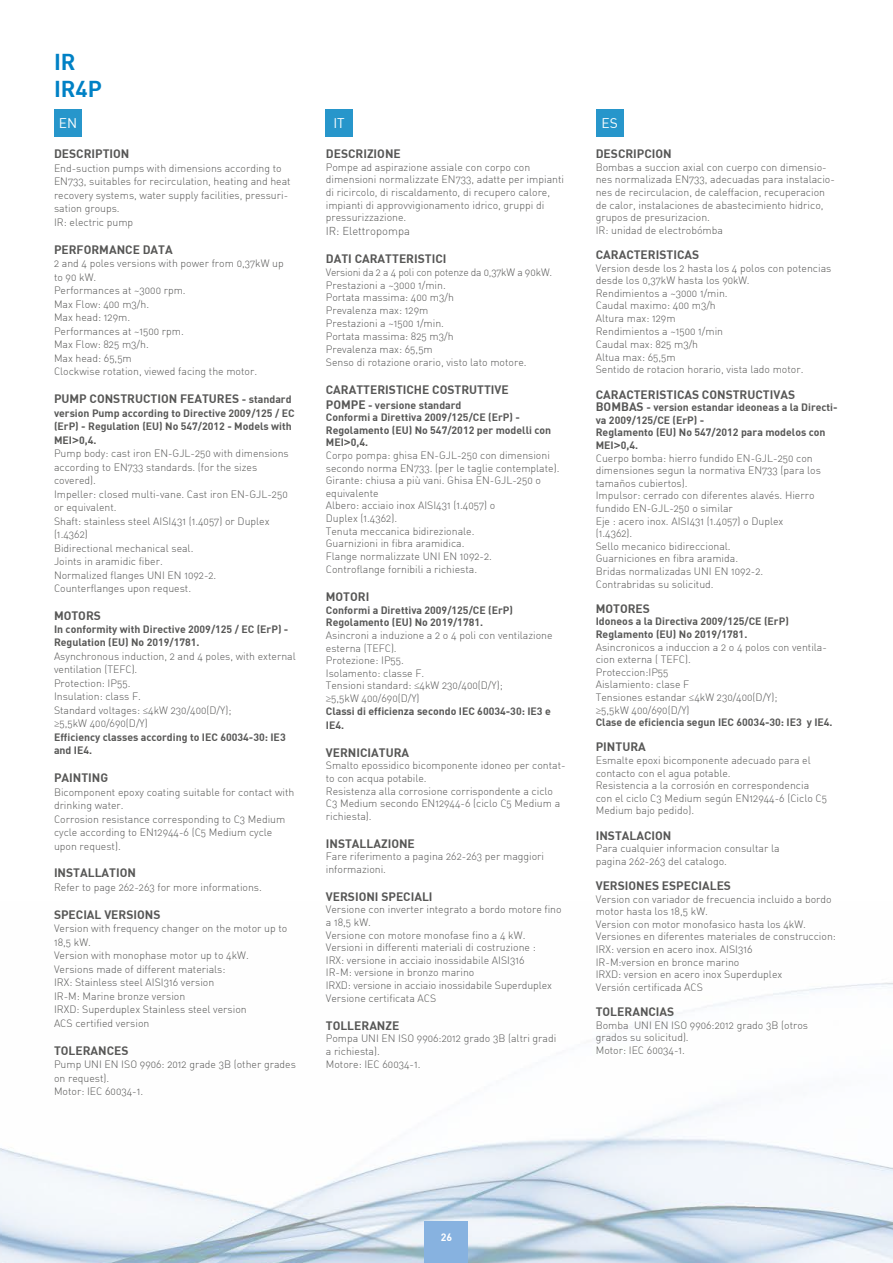
<style>
.page{position:relative;width:893px;height:1263px;background:#fff}
.page>*{position:absolute;margin:0;border:0;box-sizing:border-box;transform-origin:0 0}
.t1{font:22.5px/27px "DIN Bold";color:#0081c5}
.t2{font:13.8px "DIN";color:#fff}
.t3{font:12px "DIN Bold";color:#575756}
.t4{font:11.25px "DIN Light Alternate";color:#575756}
.t5{font:10.5px/12.6px "DIN Light Alternate";color:#575756}
.t6{font:10.5px/12.6px "DIN Bold";color:#575756}
.t7{font:10.5px "DIN Bold";color:#fff}
.s1{font-size:10.5px}
.s2{font-family:"Gill Sans";font-weight:700}
.s3{font-family:"Gill Sans Std";font-weight:300}
.s4{font-size:12px}
</style>
<div class="page">
<img style="left:0;top:982px;width:893px;height:281px">
<div style="left:425px;top:1221px;width:43px;height:42px;background:#87b2e0"></div>
<div style="left:325px;top:109px;width:28px;height:28px;background:#2796cb"></div>
<div style="left:54px;top:109px;width:28px;height:28px;background:#2796cb"></div>
<div style="left:596px;top:109px;width:28px;height:28px;background:#2796cb"></div>
<h1 class="t1" style="left:54px;top:48px;width:49px">IR<br>IR4P</h1>
<h2 class="t2" style="left:59px;top:114px;width:20px">EN</h2>
<h2 class="t2" style="left:333px;top:114px;width:13px">IT</h2>
<h2 class="t2" style="left:601px;top:114px;width:18px">ES</h2>
<p class="t3" style="left:54px;top:146px;width:77px">DESCRIPTION</p>
<p class="t5" style="left:54px;top:161px;width:238px;line-height:13.5px">End-suction pumps with dimensions according to EN733, suitables for recirculation, heating and heat recovery systems, water supply facilities, pressuri&shy;sation groups.<br>IR: electric pump</p>
<p class="t3" style="left:54px;top:241px;width:120px">PERFORMANCE DATA</p>
<p class="t5" style="left:54px;top:257px;width:231px;line-height:13.5px">2 and 4 poles versions with power from 0,37kW up to 90 kW.<br>Performances at ~3000 rpm.<br>Max Flow: 400 m3/h.<br>Max head: 129m.<br>Performances at ~1500 rpm.<br>Max Flow: 825 m3/h.<br>Max head: 65,5m<br>Clockwise rotation, viewed facing the motor.</p>
<p class="t3" style="left:54px;top:391px;width:239px">PUMP CONSTRUCTION FEATURES <span class="s1">- standard</span></p>
<p class="t6" style="left:54px;top:406px;width:242px;line-height:13.5px">version Pump according to Directive 2009/125 / EC (ErP) - Regulation (EU) No 547/2012 - Models with<br>MEI<span class="s2">&gt;</span>0,4.</p>
<p class="t5" style="left:54px;top:446px;width:236px;line-height:13.5px">Pump body: cast iron EN-GJL-250 with dimensions according to EN733 standards. (for the sizes covered).<br>Impeller: closed multi-vane. Cast iron EN-GJL-250 or equivalent.<br>Shaft: stainless steel AISI431 (1.4057) or Duplex (1.4362)<br>Bidirectional mechanical seal.<br>Joints in aramidic fiber.<br>Normalized flanges UNI EN 1092-2.<br>Counterflanges upon request.</p>
<p class="t3" style="left:54px;top:608px;width:48px">MOTORS</p>
<p class="t6" style="left:54px;top:622px;width:236px;line-height:13.5px">In conformity with Directive 2009/125 / EC (ErP) -<br>Regulation (EU) No 2019/1781.</p>
<p class="t5" style="left:54px;top:649px;width:243px;line-height:13.5px">Asynchronous induction, 2 and 4 poles, with external ventilation (TEFC).<br>Protection: IP55.<br>Insulation: class F.<br>Standard voltages: <span class="s3">≤</span>4kW 230/400(D/Y);<br><span class="s3">≥</span>5,5kW 400/690(D/Y)</p>
<p class="t6" style="left:54px;top:730px;width:233px;line-height:13.5px">Efficiency classes according to IEC 60034-30: IE3 and IE4.</p>
<p class="t3" style="left:54px;top:770px;width:56px">PAINTING</p>
<p class="t5" style="left:54px;top:785px;width:242px;line-height:13.5px">Bicomponent epoxy coating suitable for contact with drinking water.<br>Corrosion resistance corresponding to C3 Medium cycle according to EN12944-6 (C5 Medium cycle upon request).</p>
<p class="t3" style="left:54px;top:865px;width:84px">INSTALLATION</p>
<p class="t5" style="left:54px;top:881px;width:209px">Refer to page 262-263 for more informations.</p>
<p class="t3" style="left:54px;top:907px;width:108px">SPECIAL VERSIONS</p>
<p class="t5" style="left:54px;top:922px;width:235px;line-height:13.5px">Version with frequency changer on the motor up to 18,5 kW.<br>Version with monophase motor up to 4kW.<br>Versions made of different materials:<br>IRX: Stainless steel AISI316 version<br>IR-M: Marine bronze version<br>IRXD: Superduplex Stainless steel version<br>ACS certified version</p>
<p class="t3" style="left:54px;top:1042px;width:76px">TOLERANCES</p>
<p class="t5" style="left:54px;top:1058px;width:243px;line-height:13.5px">Pump UNI EN ISO 9906: 2012 grade 3B (other grades on request).<br>Motor: IEC 60034-1.</p>
<p class="t3" style="left:326px;top:146px;width:76px">DESCRIZIONE</p>
<p class="t5" style="left:326px;top:161px;width:240px">Pompe ad aspirazione assiale con corpo con dimensioni normalizzate EN733, adatte per impianti di ricircolo, di riscaldamento, di recupero calore, impianti di approvvigionamento idrico, gruppi di pressurizzazione.</p>
<p class="t4" style="left:326px;top:224px;width:86px">IR: Elettropompa</p>
<p class="t3" style="left:326px;top:250px;width:122px">DATI CARATTERISTICI</p>
<p class="t5" style="left:326px;top:266px;width:228px">Versioni da 2 a 4 poli con potenze da 0,37kW a 90kW.<br>Prestazioni a ~3000 1/min.<br>Portata massima: 400 m3/h<br>Prevalenza max: 129m<br>Prestazioni a ~1500 1/min.<br>Portata massima: 825 m3/h<br>Prevalenza max: 65,5m<br>Senso di rotazione orario, visto lato motore.</p>
<p class="t3" style="left:326px;top:382px;width:184px">CARATTERISTICHE COSTRUTTIVE</p>
<p class="t6" style="left:326px;top:398px;width:227px"><span class="s4">POMPE</span> - versione standard<br>Conformi a Direttiva 2009/125/CE (ErP) -<br>Regolamento (EU) No 547/2012 per modelli con<br>MEI<span class="s2">&gt;</span>0,4.</p>
<p class="t5" style="left:326px;top:449px;width:235px">Corpo pompa: ghisa EN-GJL-250 con dimensioni secondo norma EN733. (per le taglie contemplate).<br>Girante: chiusa a più vani. Ghisa EN-GJL-250 o equivalente<br>Albero: acciaio inox AISI431 (1.4057) o<br>Duplex (1.4362).<br>Tenuta meccanica bidirezionale.<br>Guarnizioni in fibra aramidica.<br>Flange normalizzate UNI EN 1092-2.<br>Controflange fornibili a richiesta.</p>
<p class="t3" style="left:326px;top:589px;width:45px">MOTORI</p>
<p class="t6" style="left:326px;top:603px;width:189px">Conformi a Direttiva 2009/125/CE (ErP)<br>Regolamento (EU) No 2019/1781.</p>
<p class="t5" style="left:326px;top:629px;width:228px">Asincroni a induzione a 2 o 4 poli con ventilazione esterna (TEFC).<br>Protezione: IP55.<br>Isolamento: classe F.<br>Tensioni standard: <span class="s3">≤</span>4kW 230/400(D/Y);<br><span class="s3">≥</span>5,5kW 400/690(D/Y)</p>
<p class="t6" style="left:326px;top:704px;width:226px;line-height:13.5px">Classi di efficienza secondo IEC 60034-30: IE3 e<br>IE4.</p>
<p class="t3" style="left:326px;top:745px;width:85px">VERNICIATURA</p>
<p class="t5" style="left:326px;top:759px;width:241px">Smalto epossidico bicomponente idoneo per contat&shy;to con acqua potabile.<br>Resistenza alla corrosione corrispondente a ciclo C3 Medium secondo EN12944-6 (ciclo C5 Medium a richiesta).</p>
<p class="t3" style="left:326px;top:835px;width:91px">INSTALLAZIONE</p>
<p class="t5" style="left:326px;top:850px;width:220px">Fare riferimento a pagina 262-263 per maggiori informazioni.</p>
<p class="t3" style="left:326px;top:889px;width:108px">VERSIONI SPECIALI</p>
<p class="t5" style="left:326px;top:903px;width:237px">Versione con inverter integrato a bordo motore fino a 18,5 kW.<br>Versione con motore monofase fino a 4 kW.<br>Versioni in differenti materiali di costruzione :<br>IRX: versione in acciaio inossidabile AISI316<br>IR-M: versione in bronzo marino<br>IRXD: versione in acciaio inossidabile Superduplex Versione certificata ACS</p>
<p class="t3" style="left:326px;top:1017px;width:75px">TOLLERANZE</p>
<p class="t5" style="left:326px;top:1032px;width:232px;line-height:13px">Pompa UNI EN ISO 9906:2012 grado 3B (altri gradi a richiesta).<br>Motore: IEC 60034-1.</p>
<p class="t3" style="left:596px;top:146px;width:78px">DESCRIPCION</p>
<p class="t5" style="left:596px;top:161px;width:241px">Bombas a succion axial con cuerpo con dimensio&shy;nes normalizada EN733, adecuadas para instalacio&shy;nes de recirculacion, de caleffacion, recuperacion de calor, instalaciones de abastecimiento hidrico, grupos de presurizacion.<br>IR: unidad de electrobómba</p>
<p class="t3" style="left:596px;top:247px;width:105px">CARACTERISTICAS</p>
<p class="t5" style="left:596px;top:261px;width:237px">Version desde los 2 hasta los 4 polos con potencias desde los 0,37kW hasta los 90kW.<br>Rendimientos a ~3000 1/min.<br>Caudal maximo: 400 m3/h<br>Altura max: 129m<br>Rendimientos a ~1500 1/min<br>Caudal max: 825 m3/h<br>Altua max: 65,5m<br>Sentido de rotacion horario, vista lado motor.</p>
<p class="t3" style="left:596px;top:386px;width:201px">CARACTERISTICAS CONSTRUCTIVAS</p>
<p class="t6" style="left:596px;top:401px;width:243px"><span class="s4">BOMBAS</span> - version estandar ideoneas a la Directi&shy;va 2009/125/CE (ErP) -<br>Reglamento (EU) No 547/2012 para modelos con<br>MEI<span class="s2">&gt;</span>0,4.</p>
<p class="t5" style="left:596px;top:451px;width:227px">Cuerpo bomba: hierro fundido EN-GJL-250 con dimensiones segun la normativa EN733 (para los tamaños cubiertos).<br>Impulsor: cerrado con diferentes alavés. Hierro fundido EN-GJL-250 o similar<br>Eje : acero inox. AISI431 (1.4057) o Duplex (1.4362).<br>Sello mecanico bidireccional.<br>Guarniciones en fibra aramida.<br>Bridas normalizadas UNI EN 1092-2.<br>Contrabridas su solicitud.</p>
<p class="t3" style="left:596px;top:601px;width:56px">MOTORES</p>
<p class="t6" style="left:596px;top:615px;width:195px">Idoneos a la Directiva 2009/125/CE (ErP)<br>Reglamento (EU) No 2019/1781.</p>
<p class="t5" style="left:596px;top:640px;width:233px">Asincronicos a induccion a 2 o 4 polos con ventila&shy;cion externa ( TEFC).<br>Proteccion:IP55<br>Aislamiento: clase F<br>Tensiones estandar <span class="s3">≤</span>4kW 230/400(D/Y);<br><span class="s3">≥</span>5,5kW 400/690(D/Y)</p>
<p class="t6" style="left:596px;top:716px;width:238px">Clase de eficiencia segun IEC 60034-30: IE3 y IE4.</p>
<p class="t3" style="left:596px;top:739px;width:52px">PINTURA</p>
<p class="t5" style="left:596px;top:754px;width:233px">Esmalte epoxi bicomponente adecuado para el contacto con el agua potable.<br>Resistencia a la corrosión en correspondencia con el ciclo C3 Medium según EN12944-6 (Ciclo C5<br>Medium bajo pedido).</p>
<p class="t3" style="left:596px;top:827px;width:77px">INSTALACION</p>
<p class="t5" style="left:596px;top:842px;width:185px">Para cualquier informacion consultar la pagina 262-263 del catalogo.</p>
<p class="t3" style="left:596px;top:878px;width:137px">VERSIONES ESPECIALES</p>
<p class="t5" style="left:596px;top:892px;width:242px">Version con variador de frecuencia incluido a bordo motor hasta los 18,5 kW.<br>Version con motor monofasico hasta los 4kW.<br>Versiones en diferentes materiales de construccion:<br>IRX: version en acero inox. AISI316<br>IR-M:version en bronce marino<br>IRXD: version en acero inox Superduplex<br>Versión certificada ACS</p>
<p class="t3" style="left:596px;top:1004px;width:80px">TOLERANCIAS</p>
<p class="t5" style="left:596px;top:1018px;width:214px">Bomba UNI EN ISO 9906:2012 grado 3B (otros grados su solicitud).<br>Motor: IEC 60034-1.</p>
<p class="t7" style="left:441px;top:1230px;width:13px">26</p>
</div>
